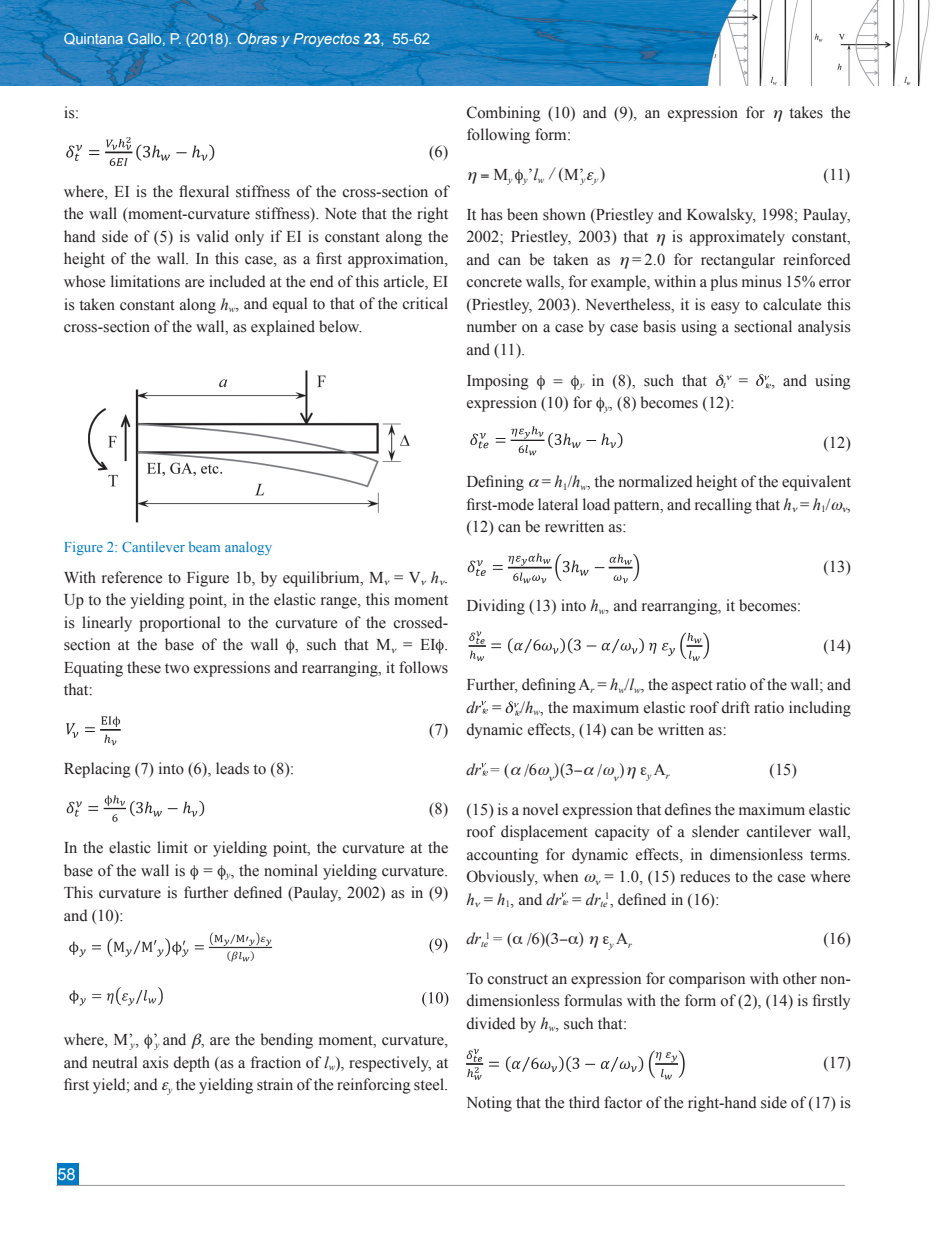
<style>
.page{position:relative;width:936px;height:1234px;background:#fff}
.page>*{position:absolute;margin:0;border:0;box-sizing:border-box;transform-origin:0 0}
.t1{font:16.5px/22.5px "Times New Roman";color:#231f20;text-align:justify}
.t2{font:italic 16.5px "Times New Roman";color:#231f20}
.t3{font:16.5px "Arial";color:#fff}
.t4{font:15px "Arial";letter-spacing:-.01em;color:#fff}
.t5{font:15px "Times New Roman";color:#007ac2}
.t6{font:italic 9.6px "Times New Roman";color:#231f20}
.s1{font-style:italic}
.s2{font-weight:700}
.s3{font-style:normal}
</style>
<div class="page">
<img style="left:0;top:0;width:930px;height:85px">
<hr style="left:56px;top:1184px;width:788px;height:1px;background:#939598">
<div style="left:57px;top:1163px;width:21px;height:21px;background:#007ac2"></div>
<img style="left:66px;top:137px;width:149px;height:29px">
<img style="left:88px;top:370px;width:322px;height:153px">
<img style="left:66px;top:716px;width:55px;height:30px">
<img style="left:66px;top:795px;width:139px;height:27px">
<img style="left:69px;top:932px;width:204px;height:74px">
<svg style="left:422px;top:992px;width:26px;height:14px"></svg>
<svg style="left:429px;top:938px;width:18px;height:15px"></svg>
<svg style="left:756px;top:374px;width:15px;height:14px"></svg>
<img style="left:470px;top:426px;width:153px;height:29px">
<img style="left:467px;top:553px;width:173px;height:31px">
<img style="left:468px;top:631px;width:241px;height:30px">
<svg style="left:481px;top:700px;width:7px;height:13px"></svg>
<svg style="left:505px;top:701px;width:15px;height:14px"></svg>
<svg style="left:481px;top:763px;width:7px;height:12px"></svg>
<svg style="left:561px;top:892px;width:7px;height:12px"></svg>
<img style="left:466px;top:1048px;width:219px;height:32px">
<p class="t4" style="left:64px;top:29px;width:368px">Quintana Gallo, P. (2018). <span class="s1">Obras y Proyectos</span> <span class="s2">23</span>, 55-62</p>
<p class="t1" style="left:64px;top:101px;width:17px">is:</p>
<p class="t1" style="left:429px;top:140px;width:21px">(6)</p>
<p class="t1" style="left:64px;top:180px;width:386px">where, EI is the flexural stiffness of the cross-section of the wall (moment-curvature stiffness). Note that the right hand side of (5) is valid only if EI is constant along the height of the wall. In this case, as a first approximation, whose limitations are included at the end of this article, EI is taken constant along <span class="s1">h</span><sub>w</sub>, and equal to that of the critical cross-section of the wall, as explained below.</p>
<p class="t5" style="left:64px;top:536px;width:210px">Figure 2: Cantilever beam analogy</p>
<p class="t1" style="left:64px;top:565px;width:386px">With reference to Figure 1b, by equilibrium, M = V <span class="s1">h</span> .<br>Up to the yielding point, in the elastic range, this moment is linearly proportional to the curvature of the crossed&shy;section at the base of the wall , such that M = EI .<br>Equating these two expressions and rearranging, it follows that:</p>
<p class="t1" style="left:429px;top:717px;width:21px">(7)</p>
<p class="t1" style="left:64px;top:757px;width:232px">Replacing (7) into (6), leads to (8):</p>
<p class="t1" style="left:429px;top:796px;width:21px">(8)</p>
<p class="t1" style="left:64px;top:836px;width:386px">In the elastic limit or yielding point, the curvature at the base of the wall is = <sub>y</sub>, the nominal yielding curvature.<br>This curvature is further defined (Paulay, 2002) as in (9) and (10):</p>
<p class="t1" style="left:64px;top:1027px;width:386px">where, M’<sub>y</sub>, ’<sub>y</sub> and , are the bending moment, curvature, and neutral axis depth (as a fraction of <span class="s1">l</span><sub>w</sub>), respectively, at first yield; and <sub>y</sub> the yielding strain of the reinforcing steel.</p>
<p class="t1" style="left:466px;top:101px;width:300px">Combining (10) and (9), an expression for</p>
<p class="t1" style="left:789px;top:101px;width:63px">takes the</p>
<p class="t1" style="left:466px;top:123px;width:106px">following form:</p>
<p class="t1" style="left:493px;top:163px;width:113px">M<sub>y</sub> <sub>y</sub>’<span class="s1">l</span><sub>w</sub> <span class="s1">/</span> (M’<sub>y</sub> <sub>y</sub> )</p>
<p class="t1" style="left:823px;top:163px;width:28px">(11)</p>
<p class="t1" style="left:466px;top:202px;width:386px">It has been shown (Priestley and Kowalsky, 1998; Paulay,<br>2002; Priestley, 2003) that</p>
<p class="t1" style="left:671px;top:225px;width:180px">is approximately constant,</p>
<p class="t1" style="left:466px;top:247px;width:386px;text-indent:166px">= 2.0 for rectangular reinforced concrete walls, for example, within a plus minus 15% error (Priestley, 2003). Nevertheless, it is easy to calculate this number on a case by case basis using a sectional analysis and (11).</p>
<p class="t1" style="left:466px;top:368px;width:64px">Imposing</p>
<p class="t1" style="left:553px;top:368px;width:196px">= <sub>y</sub> in (8), such that <sub>t</sub> =</p>
<p class="t1" style="left:771px;top:368px;width:81px">, and using</p>
<p class="t1" style="left:466px;top:391px;width:270px">expression (10) for <sub>y</sub>, (8) becomes (12):</p>
<p class="t1" style="left:823px;top:430px;width:29px">(12)</p>
<p class="t1" style="left:466px;top:470px;width:386px">Defining = <span class="s1">h</span><sub>1</sub>/<span class="s1">h</span><sub>w</sub>, the normalized height of the equivalent first-mode lateral load pattern, and recalling that <span class="s1">h</span> = <span class="s1">h</span><sub>1</sub>/ , (12) can be rewritten as:</p>
<p class="t1" style="left:823px;top:554px;width:29px">(13)</p>
<p class="t1" style="left:466px;top:594px;width:336px">Dividing (13) into <span class="s1">h</span><sub>w</sub>, and rearranging, it becomes:</p>
<p class="t1" style="left:823px;top:633px;width:29px">(14)</p>
<p class="t1" style="left:466px;top:673px;width:386px">Further, defining A<sub>r</sub> = <span class="s1">h</span><sub>w</sub>/<span class="s1">l</span><sub>w</sub>, the aspect ratio of the wall; and <span class="s1">dr</span> = /<span class="s1">h</span><sub>w</sub>, the maximum elastic roof drift ratio including dynamic effects, (14) can be written as:</p>
<p class="t2" style="left:466px;top:758px;width:72px">dr = <span class="s3">( 6</span></p>
<p class="t6" style="left:647px;top:769px;width:24px">y <sup>A</sup>r</p>
<p class="t1" style="left:769px;top:757px;width:29px">(15)</p>
<p class="t1" style="left:466px;top:797px;width:386px">(15) is a novel expression that defines the maximum elastic roof displacement capacity of a slender cantilever wall, accounting for dynamic effects, in dimensionless terms.<br>Obviously, when</p>
<p class="t1" style="left:466px;top:247px;width:146px">and can be taken as</p>
<p class="t1" style="left:466px;top:864px;width:386px;text-indent:138px">= 1.0, (15) reduces to the case where <span class="s1">h</span> = <span class="s1">h</span><sub>1</sub>, and <span class="s1">dr</span> = <span class="s1">dr</span><sub>te</sub><sup>1</sup>, defined in (16):</p>
<p class="t1" style="left:466px;top:926px;width:94px"><span class="s1">dr</span><sub>te</sub><sup>1</sup> <span class="s1">=</span> ( 6)(✓</p>
<p class="t6" style="left:609px;top:938px;width:24px">y <sup>A</sup>r</p>
<p class="t1" style="left:823px;top:926px;width:29px">(16)</p>
<p class="t1" style="left:466px;top:966px;width:386px">To construct an expression for comparison with other non&shy;dimensionless formulas with the form of (2), (14) is firstly divided by <span class="s1">h</span><sub>w</sub>, such that:</p>
<p class="t1" style="left:823px;top:1050px;width:29px">(17)</p>
<p class="t1" style="left:466px;top:1090px;width:386px">Noting that the third factor of the right-hand side of (17) is</p>
<p class="t3" style="left:57px;top:1163px;width:20px">58</p>
</div>
